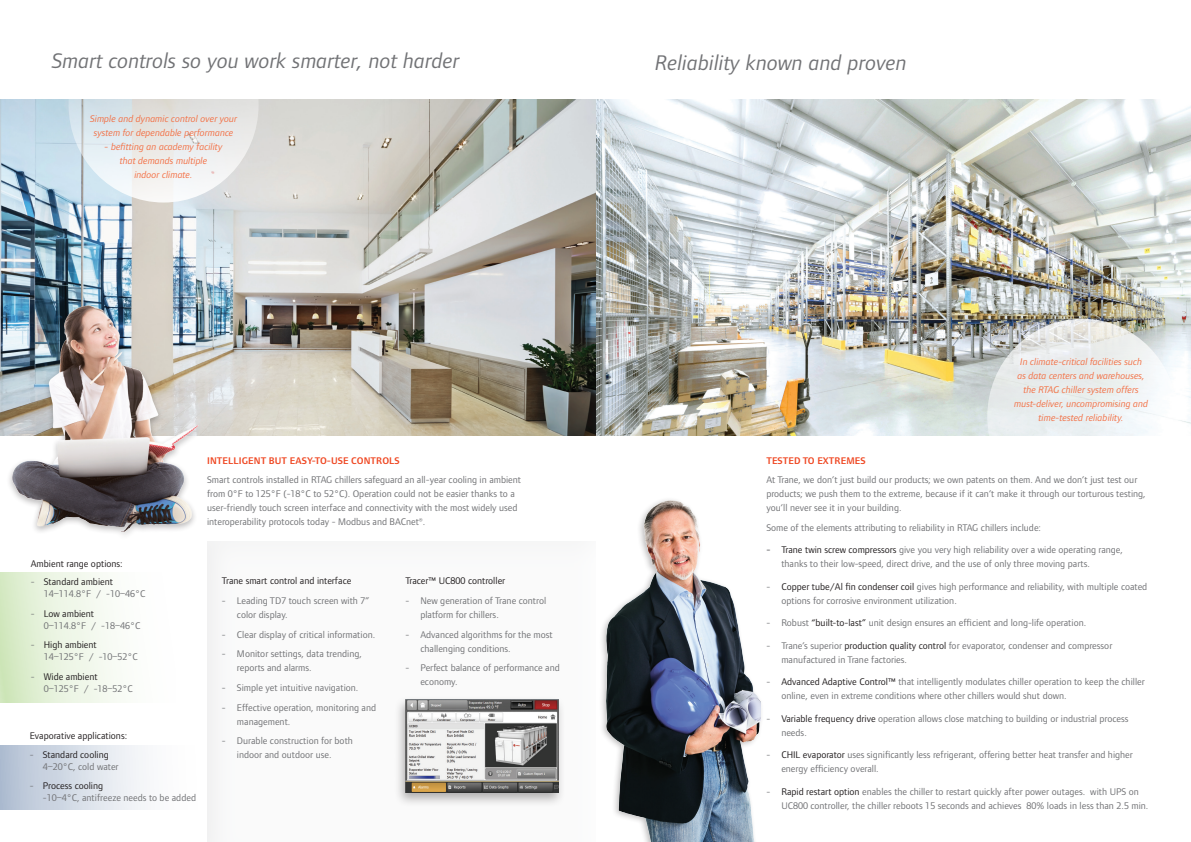
<style>
.page{position:relative;width:1191px;height:842px;background:#fff}
.page>*{position:absolute;margin:0;border:0;box-sizing:border-box;transform-origin:0 0}
.t1{font:italic 22px "Foundry Form Sans";color:#717275}
.t2{font:10px/14px "Foundry Form Sans";color:#717275}
.t3{font:italic 10px/14px "Foundry Form Sans";color:#f36e42;text-align:center}
.t4{font:10px "Foundry Form Sans";color:#231f20}
.t5{font:600 10px "Foundry Form Sans";letter-spacing:.015em;color:#ef4722}
.s1{color:#231f20}
.s2{font-weight:600}
</style>
<div class="page">
<img style="left:0;top:100px;width:1191px;height:335px">
<svg style="left:987px;top:319px;width:190px;height:195px"></svg>
<div style="left:202px;top:538px;width:393px;height:304px;background:#fafafa"></div>
<div style="left:0;top:745px;width:207px;height:65px;background:linear-gradient(to right,#b6c3d5,#fff)"></div>
<div style="left:0;top:572px;width:176px;height:130px;background:linear-gradient(to right,#d9ebc9,#fff)"></div>
<svg style="left:69px;top:7px;width:190px;height:196px"></svg>
<div style="left:394px;top:696px;width:171px;height:111px;background:#231f20;opacity:.35"></div>
<img style="left:405px;top:700px;width:153px;height:92px">
<div style="left:598px;top:497px;width:166px;height:345px;background:#231f20;opacity:.3"></div>
<img style="left:607px;top:501px;width:153px;height:341px">
<div style="left:6px;top:303px;width:198px;height:237px;background:#231f20;opacity:.3"></div>
<img style="left:13px;top:306px;width:201px;height:225px">
<h1 class="t1" style="left:52px;top:49px;width:409px">Smart controls so you work smarter, not harder</h1>
<p class="t3" style="left:90px;top:112px;width:149px">Simple and dynamic control over your system for dependable performance</p>
<p class="t3" style="left:105px;top:140px;width:119px">- befitting an academy facility that demands multiple<br>indoor climate.</p>
<p class="t5" style="left:207px;top:455px;width:22px">INTELLIGEN</p>
<p class="t5" style="left:261px;top:455px;width:15px">T BUT</p>
<p class="t5" style="left:290px;top:455px;width:88px">EASY-TO-US E CO NTRO</p>
<p class="t5" style="left:389px;top:455px;width:11px">LS</p>
<p class="t2" style="left:207px;top:473px;width:316px">Smart controls installed in RTAG chillers safeguard an all-year cooling in ambient from 0°F to 125°F (-18°C to 52°C). Operation could not be easier thanks to a user-friendly touch screen interface and connectivity with the most widely used interoperability protocols today - Modbus and BACnet®.</p>
<p class="t4" style="left:31px;top:558px;width:93px">Ambient range options:</p>
<p class="t2" style="left:44px;top:575px;width:103px;line-height:12px;text-indent:-13px">- <span class="s1">Standard ambient<br></span>14~114.8°F / -10~46°C</p>
<p class="t2" style="left:44px;top:607px;width:98px;line-height:12px;text-indent:-13px">- <span class="s1">Low ambient<br></span>0~114.8°F / -18~46°C</p>
<p class="t2" style="left:44px;top:639px;width:96px;line-height:12px;text-indent:-13px">- <span class="s1">High ambient<br></span>14~125°F / -10~52°C</p>
<p class="t2" style="left:44px;top:670px;width:91px;line-height:12px;text-indent:-13px">- <span class="s1">Wide ambient<br></span>0~125°F / -18~52°C</p>
<p class="t4" style="left:30px;top:730px;width:99px">Evaporative applications:</p>
<p class="t2" style="left:43px;top:748px;width:77px;line-height:12px;text-indent:-13px">- <span class="s1">Standard cooling<br></span>4~20°C, cold water</p>
<p class="t2" style="left:43px;top:780px;width:155px;line-height:12px;text-indent:-13px">- <span class="s1">Process cooling<br></span>-10~4°C,℃antifreeze needs to be added</p>
<p class="t4" style="left:222px;top:575px;width:131px">Trane smart control and interface</p>
<p class="t2" style="left:237px;top:593px;width:134px;text-indent:-15px">- Leading TD7 touch screen with 7” color display.</p>
<p class="t2" style="left:222px;top:627px;width:155px">- Clear display of critical information.</p>
<p class="t2" style="left:237px;top:647px;width:126px;text-indent:-15px">- Monitor settings, data trending, reports and alarms.</p>
<p class="t2" style="left:222px;top:680px;width:138px">- Simple yet intuitive navigation.</p>
<p class="t2" style="left:237px;top:700px;width:141px;text-indent:-15px">- Effective operation, monitoring and management.</p>
<p class="t2" style="left:237px;top:734px;width:117px;text-indent:-15px">- Durable construction for both indoor and outdoor use.</p>
<p class="t4" style="left:405px;top:575px;width:101px">Tracer™ UC800 controller</p>
<p class="t2" style="left:420px;top:593px;width:127px;text-indent:-15px">- New generation of Trane control platform for chillers.</p>
<p class="t2" style="left:420px;top:627px;width:134px;text-indent:-15px">- Advanced algorithms for the most challenging conditions.</p>
<p class="t2" style="left:420px;top:661px;width:141px;text-indent:-15px">- Perfect balance of performance and economy.</p>
<h1 class="t1" style="left:655px;top:51px;width:253px">Reliability known and proven</h1>
<p class="t3" style="left:1014px;top:355px;width:135px">In climate-critical facilities such<br>as data centers and warehouses, the RTAG chiller system offers must-deliver, uncompromising and time-tested reliability.</p>
<p class="t5" style="left:766px;top:455px;width:101px">TESTED TO EXTREMES</p>
<p class="t2" style="left:766px;top:473px;width:381px">At Trane, we don’t just build our products; we own patents on them. And we don’t just test our products; we push them to the extreme, because if it can’t make it through our torturous testing, you’ll never see it in your building.</p>
<p class="t2" style="left:766px;top:520px;width:276px">Some of the elements attributing to reliability in RTAG chillers include:</p>
<p class="t2" style="left:781px;top:543px;width:343px;text-indent:-15px"><span class="s2">-</span> <span class="s1">Trane twin screw compressors</span> give you very high reliability over a wide operating range, thanks to their low-speed, direct drive, and the use of only three moving parts.</p>
<p class="t2" style="left:781px;top:579px;width:367px;text-indent:-15px">- <span class="s1">Copper tube/Al fin condenser coil</span> gives high performance and reliability, with multiple coated options for corrosive environment utilization.</p>
<p class="t2" style="left:766px;top:616px;width:321px">- Robust <span class="s1">“built-to-last”</span> unit design ensures an efficient and long-life operation.</p>
<p class="t2" style="left:781px;top:638px;width:332px;text-indent:-15px">- Trane’s superior <span class="s1">production quality control</span> for evaporator, condenser and compressor manufactured in Trane factories.</p>
<p class="t2" style="left:781px;top:675px;width:365px;text-indent:-15px">- <span class="s1">Advanced Adaptive Control™</span> that intelligently modulates chiller operation to keep the chiller online, even in extreme conditions where other chillers would shut down.</p>
<p class="t2" style="left:781px;top:711px;width:349px;text-indent:-15px">- <span class="s1">Variable frequency drive</span> operation allows close matching to building or industrial process needs.</p>
<p class="t2" style="left:781px;top:748px;width:353px;text-indent:-15px">- <span class="s1">CHIL evaporator</span> uses significantly less refrigerant, offering better heat transfer and higher energy efficiency overall.</p>
<p class="t2" style="left:781px;top:784px;width:368px;text-indent:-15px">- <span class="s1">Rapid restart option</span> enables the chiller to restart quickly after power outages. with UPS on<br>UC800 controller, the chiller reboots 15 seconds and achieves 80% loads in less than 2.5 min.</p>
</div>
